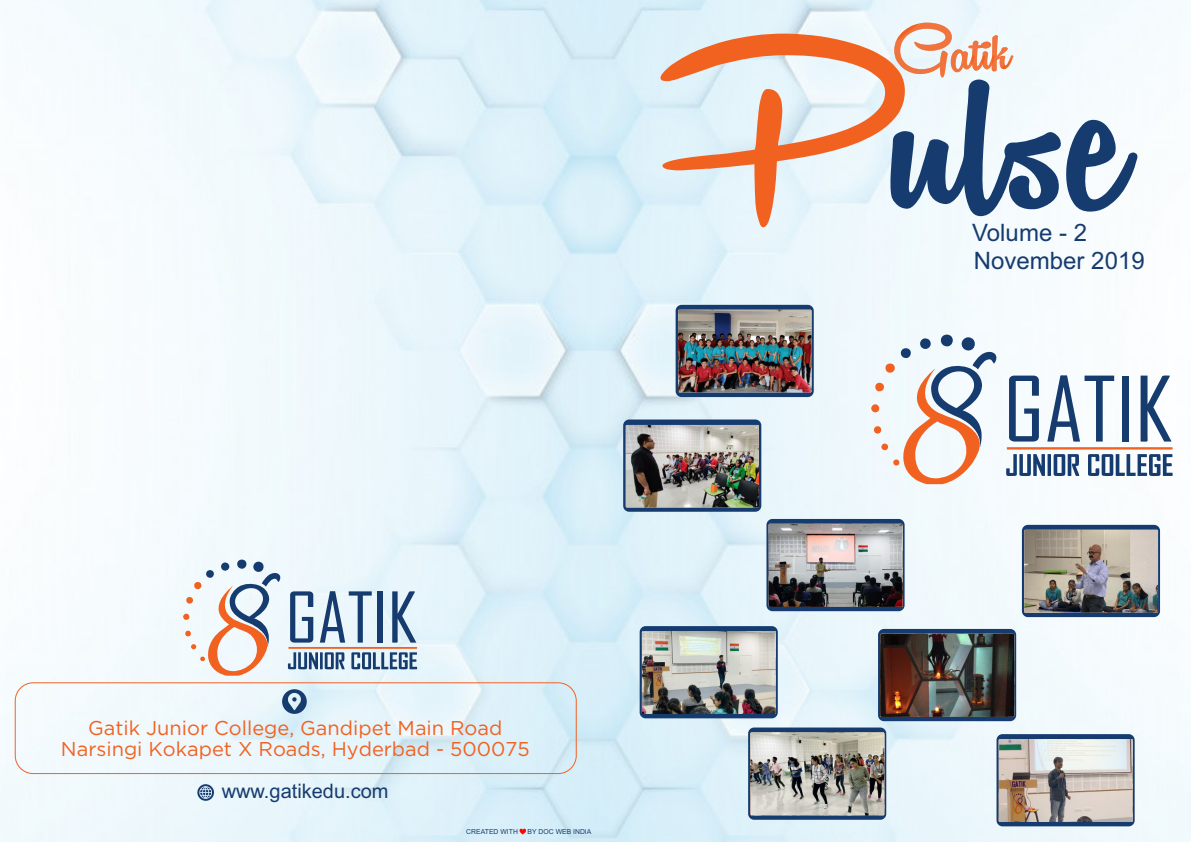
<style>
.page{position:relative;width:1191px;height:842px;background:#fff}
.page>*{position:absolute;margin:0;border:0;box-sizing:border-box;transform-origin:0 0}
.t1{font:270.5px "Remachine Script Personal Use";color:#163c6f}
.t2{font:24px/28.2px "Arial";color:#163c6f}
.t3{font:20px/21.4px "Gotham";color:#f16221;text-align:center}
.t4{font:20px "Arial";color:#163c6f}
.t5{font:6.9px "Arial";color:#163c6f}
.s1{color:#f16221}
</style>
<div class="page">
<img style="left:0;top:0;width:1191px;height:842px">
<svg style="left:1005px;top:375px;width:168px;height:102px"></svg>
<svg style="left:871px;top:333px;width:128px;height:151px"></svg>
<svg style="left:183px;top:558px;width:234px;height:118px"></svg>
<svg style="left:894px;top:23px;width:119px;height:54px"></svg>
<div style="left:15px;top:682px;width:562px;height:92px;border:1px solid #f16221;border-radius:18px"></div>
<svg style="left:197px;top:784px;width:17px;height:17px"></svg>
<svg style="left:519px;top:829px;width:7px;height:6px"></svg>
<svg style="left:282px;top:689px;width:25px;height:25px"></svg>
<svg style="left:675px;top:305px;width:138px;height:92px;background:#30507b"></svg>
<img style="left:678px;top:310px;width:133px;height:82px">
<svg style="left:766px;top:519px;width:138px;height:92px;background:#284977"></svg>
<div style="left:639px;top:626px;width:139px;height:92px;background:#163c6f;border-radius:6px"></div>
<svg style="left:748px;top:727px;width:138px;height:93px;background:#33527c"></svg>
<svg style="left:878px;top:629px;width:138px;height:92px;background:#1e4271"></svg>
<svg style="left:1022px;top:525px;width:138px;height:92px;background:#1d4172"></svg>
<div style="left:996px;top:734px;width:138px;height:92px;background:#163c6f;border-radius:6px"></div>
<svg style="left:623px;top:419px;width:138px;height:93px;background:#2f517d"></svg>
<img style="left:768px;top:524px;width:134px;height:83px">
<img style="left:642px;top:631px;width:134px;height:83px">
<img style="left:750px;top:732px;width:134px;height:83px">
<img style="left:880px;top:634px;width:134px;height:83px">
<img style="left:1024px;top:530px;width:134px;height:83px">
<img style="left:998px;top:739px;width:134px;height:83px">
<img style="left:626px;top:425px;width:133px;height:82px">
<h1 class="t1" style="left:654px;top:1px;width:476px"><span class="s1">P</span>ulse</h1>
<p class="t2" style="left:972px;top:221px;width:174px">Volume - 2<br>November 2019</p>
<p class="t3" style="left:61px;top:718px;width:470px">Gatik Junior College, Gandipet Main Road<br>Narsingi Kokapet X Roads, Hyderbad - 500075</p>
<p class="t4" style="left:222px;top:783px;width:168px">www.gatikedu.com</p>
<p class="t5" style="left:466px;top:829px;width:53px">CREATED WITH</p>
<p class="t5" style="left:527px;top:829px;width:65px">BY DOC WEB INDIA</p>
</div>
